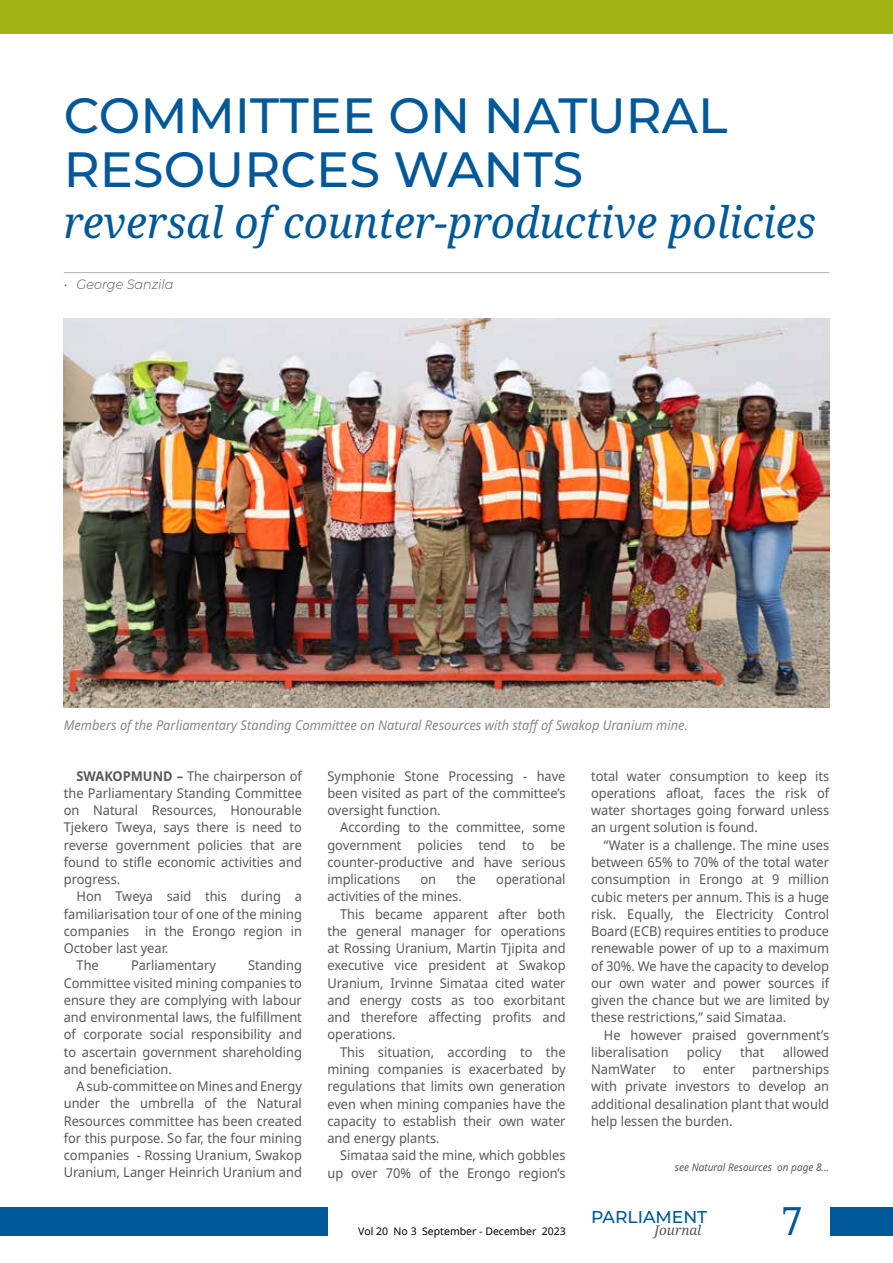
<style>
.page{position:relative;width:893px;height:1263px;background:#fff}
.page>*{position:absolute;margin:0;border:0;box-sizing:border-box;transform-origin:0 0}
.t1{font:500 49.5px/54px "Montserrat";color:#005898}
.t2{font:italic 43.5px "Noto Serif";color:#005898}
.t3{font:39px "Noto Serif";color:#005898}
.t4{font:500 17.1px "Montserrat";color:#005898}
.t5{font:13.5px/17.2px "Noto Sans";color:#575756;text-align:justify;scale:.95 1}
.t6{font:italic 13.5px "Noto Sans";color:#878787;scale:.95 1}
.t7{font:italic 300 13.5px "Montserrat";color:#575756;scale:.95 1}
.t8{font:italic 13.5px "Noto Serif";color:#575756}
.t9{font:10.5px "Noto Sans";color:#000}
.t10{font:italic 10.5px "Noto Sans";color:#575756;scale:.95 1}
.s1{font-weight:700}
</style>
<div class="page">
<div style="left:831px;top:1206px;width:62px;height:29px;background:#005898"></div>
<div style="left:0;top:1206px;width:327px;height:29px;background:#005898"></div>
<div style="left:0;top:0;width:893px;height:34px;background:#a1b314"></div>
<hr style="left:64px;top:272px;width:765px;height:1px;background:#b3b2b2">
<img style="left:64px;top:319px;width:765px;height:388px">
<h1 class="t1" style="left:64px;top:86px;width:665px">COMMITTEE ON NATURAL<br>RESOURCES WANTS</h1>
<h2 class="t2" style="left:64px;top:192px;width:754px">reversal of counter-productive policies</h2>
<p class="t7" style="left:64px;top:275px;width:117px">• George Sanzila</p>
<p class="t6" style="left:64px;top:716px;width:658px">Members of the Parliamentary Standing Committee on Natural Resources with staff of Swakop Uranium mine.</p>
<p class="t5" style="left:64px;top:767px;width:252px;text-indent:13px"><span class="s1">SWAKOPMUND –</span> The chairperson of the Parliamentary Standing Committee on Natural Resources, Honourable Tjekero Tweya, says there is need to reverse government policies that are found to stifle economic activities and progress.</p>
<p class="t5" style="left:77px;top:888px;width:239px">Hon Tweya said this during a</p>
<p class="t5" style="left:64px;top:905px;width:252px">familiarisation tour of one of the mining</p>
<p class="t5" style="left:64px;top:922px;width:252px">companies in the Erongo region in</p>
<p class="t5" style="left:64px;top:940px;width:112px">October last year.</p>
<p class="t5" style="left:77px;top:957px;width:25px">The</p>
<p class="t5" style="left:131px;top:957px;width:91px">Parliamentary</p>
<p class="t5" style="left:64px;top:957px;width:252px;text-indent:184px">Standing Committee visited mining companies to ensure they are complying with labour and environmental laws, the fulfillment of corporate social responsibility and to ascertain government shareholding and beneficiation.</p>
<p class="t5" style="left:64px;top:1078px;width:252px;text-indent:13px">A sub-committee on Mines and Energy under the umbrella of the Natural Resources committee has been created for this purpose. So far, the four mining companies - Rossing Uranium, Swakop Uranium, Langer Heinrich Uranium and</p>
<p class="t5" style="left:327px;top:767px;width:252px">Symphonie Stone Processing - have been visited as part of the committee’s oversight function.</p>
<p class="t5" style="left:327px;top:819px;width:252px;text-indent:13px">According to the committee, some government policies tend to be counter-productive and have serious implications</p>
<p class="t5" style="left:420px;top:871px;width:18px">on</p>
<p class="t5" style="left:456px;top:871px;width:22px">the</p>
<p class="t5" style="left:496px;top:871px;width:74px">operational</p>
<p class="t5" style="left:327px;top:888px;width:143px">activities of the mines.</p>
<p class="t5" style="left:340px;top:905px;width:239px">This became apparent after both</p>
<p class="t5" style="left:327px;top:923px;width:252px">the general manager for operations</p>
<p class="t5" style="left:327px;top:940px;width:252px">at Rossing Uranium, Martin Tjipita and</p>
<p class="t5" style="left:327px;top:957px;width:252px">executive vice president at Swakop</p>
<p class="t5" style="left:327px;top:974px;width:252px">Uranium, Irvinne Simataa cited water</p>
<p class="t5" style="left:327px;top:992px;width:252px">and energy costs as too exorbitant</p>
<p class="t5" style="left:327px;top:1009px;width:252px">and therefore affecting profits and</p>
<p class="t5" style="left:327px;top:1026px;width:73px">operations.</p>
<p class="t5" style="left:340px;top:1043px;width:239px">This situation, according to the</p>
<p class="t5" style="left:327px;top:1061px;width:252px">mining companies is exacerbated by</p>
<p class="t5" style="left:327px;top:1078px;width:252px">regulations that limits own generation</p>
<p class="t5" style="left:327px;top:1095px;width:252px">even when mining companies have the</p>
<p class="t5" style="left:327px;top:1112px;width:252px">capacity to establish their own water</p>
<p class="t5" style="left:327px;top:1130px;width:120px">and energy plants.</p>
<p class="t5" style="left:340px;top:1147px;width:239px">Simataa said the mine, which gobbles</p>
<p class="t5" style="left:327px;top:1164px;width:252px">up over 70% of the Erongo region’s</p>
<p class="t9" style="left:358px;top:1225px;width:209px">Vol 20 No 3 September - December 2023</p>
<p class="t5" style="left:591px;top:767px;width:252px">total water consumption to keep its operations afloat, faces the risk of water shortages going forward unless an urgent solution is found.</p>
<p class="t5" style="left:591px;top:836px;width:252px;text-indent:13px">“Water is a challenge. The mine uses between 65% to 70% of the total water consumption in Erongo at 9 million cubic meters per annum. This is a huge risk. Equally, the Electricity Control Board (ECB) requires entities to produce renewable power of up to a maximum of 30%. We have the capacity to develop our own water and power sources if given the chance but we are limited by these restrictions,” said Simataa.</p>
<p class="t5" style="left:591px;top:1026px;width:252px;text-indent:13px">He however praised government’s liberalisation</p>
<p class="t5" style="left:687px;top:1043px;width:38px">policy</p>
<p class="t5" style="left:740px;top:1043px;width:27px">that</p>
<p class="t5" style="left:783px;top:1043px;width:50px">allowed</p>
<p class="t5" style="left:591px;top:1061px;width:252px;text-indent:161px">partnerships with private investors to develop an additional desalination plant that would help lessen the burden.</p>
<p class="t5" style="left:591px;top:1061px;width:70px">NamWater</p>
<p class="t5" style="left:673px;top:1061px;width:15px">to</p>
<p class="t5" style="left:703px;top:1061px;width:36px">enter</p>
<p class="t10" style="left:675px;top:1159px;width:164px">see Natural Resources on page 8...</p>
<p class="t4" style="left:591px;top:1205px;width:118px">PARLIAMENT</p>
<p class="t8" style="left:654px;top:1221px;width:49px">Journal</p>
<h3 class="t3" style="left:781px;top:1194px;width:23px">7</h3>
</div>
